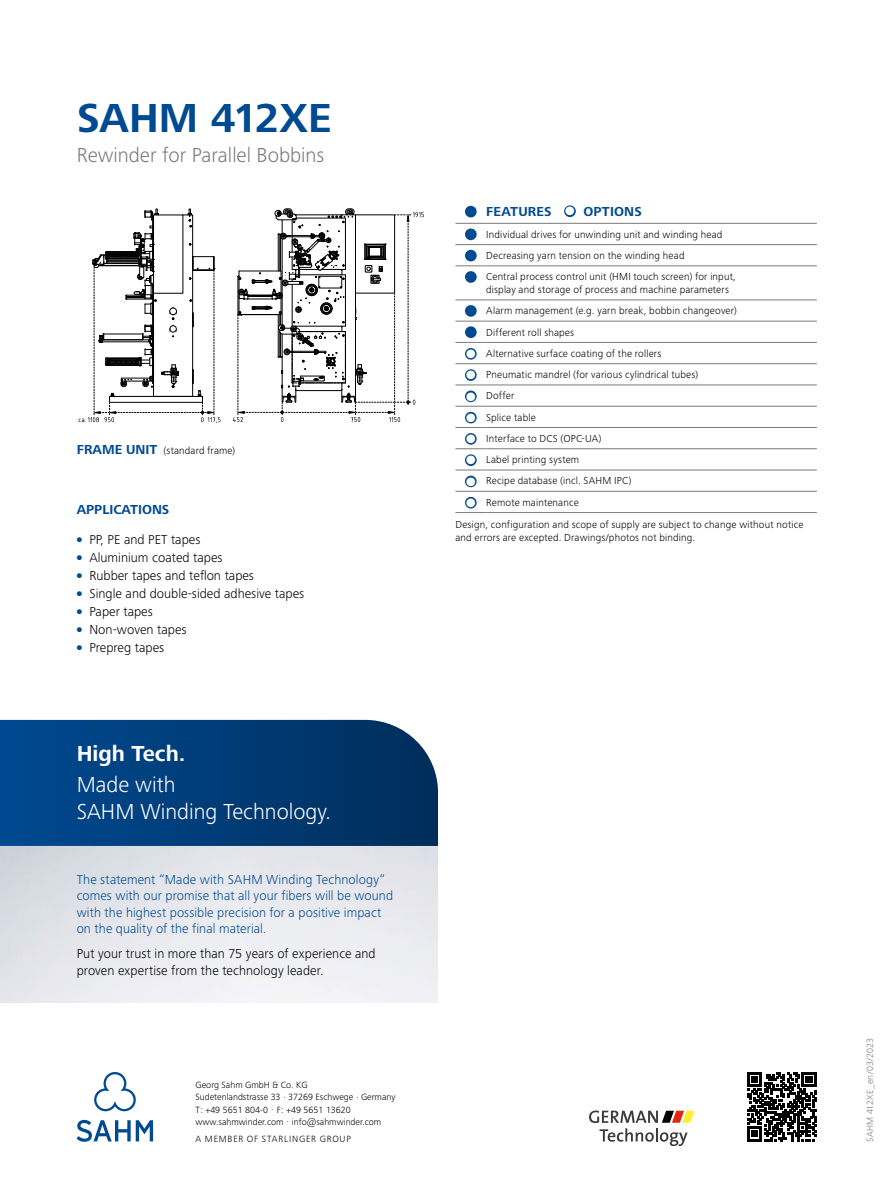
<style>
.page{position:relative;width:893px;height:1191px;background:#fff}
.page>*{position:absolute;margin:0;border:0;box-sizing:border-box;transform-origin:0 0}
.t1{font:700 42px "Frutiger Next LTW1 G";color:#004a92}
.t2{font:300 22.5px/27px "Frutiger Next LTW1 G";color:#fff}
.t3{font:700 22.5px "Frutiger Next LTW1 G";color:#fff}
.t4{font:300 21px "Frutiger Next LTW1 G";color:#7b7b7a}
.t5{font:300 13.5px/16.5px "Frutiger Next LTW1 G";color:#000}
.t6{font:300 13.5px/16.5px "Frutiger Next LTW1 G";letter-spacing:.01em;color:#004a92}
.t7{font:700 13.5px "Frutiger Next LTW1 G";letter-spacing:.005em;color:#004a92}
.t8{font:300 10.5px/13.5px "Frutiger Next LTW1 G";letter-spacing:.015em;color:#000}
.t9{font:300 9.3px/12.3px "Frutiger Next LTW1 G";color:#000}
.t10{font:300 9.3px "Frutiger Next LTW1 G";letter-spacing:.085em;color:#000}
.t11{font:300 9.3px "Frutiger Next LTW1 G";letter-spacing:.02em;color:#7b7b7a}
.s1{font-weight:700;font-size:13.5px;color:#004a92}
.s2{color:#004a92}
</style>
<div class="page">
<svg style="left:77px;top:1119px;width:76px;height:22px"></svg>
<svg style="left:94px;top:1072px;width:42px;height:39px"></svg>
<svg style="left:589px;top:1110px;width:105px;height:36px"></svg>
<svg style="left:0;top:720px;width:438px;height:126px;background:#054079"></svg>
<svg style="left:747px;top:1072px;width:69px;height:69px"></svg>
<hr style="left:455px;top:223px;width:31px;height:1px;background:#7b7b7a">
<hr style="left:486px;top:223px;width:331px;height:1px;background:#7b7b7a">
<hr style="left:455px;top:244px;width:31px;height:1px;background:#7b7b7a">
<hr style="left:486px;top:244px;width:331px;height:1px;background:#7b7b7a">
<hr style="left:455px;top:299px;width:31px;height:1px;background:#7b7b7a">
<hr style="left:486px;top:299px;width:331px;height:1px;background:#7b7b7a">
<hr style="left:455px;top:265px;width:31px;height:1px;background:#7b7b7a">
<hr style="left:486px;top:265px;width:331px;height:1px;background:#7b7b7a">
<hr style="left:455px;top:321px;width:31px;height:1px;background:#7b7b7a">
<hr style="left:486px;top:321px;width:331px;height:1px;background:#7b7b7a">
<hr style="left:455px;top:427px;width:31px;height:1px;background:#7b7b7a">
<hr style="left:486px;top:427px;width:331px;height:1px;background:#7b7b7a">
<hr style="left:455px;top:363px;width:31px;height:1px;background:#7b7b7a">
<hr style="left:486px;top:363px;width:331px;height:1px;background:#7b7b7a">
<hr style="left:455px;top:384px;width:31px;height:1px;background:#7b7b7a">
<hr style="left:486px;top:384px;width:331px;height:1px;background:#7b7b7a">
<hr style="left:455px;top:406px;width:31px;height:1px;background:#7b7b7a">
<hr style="left:486px;top:406px;width:331px;height:1px;background:#7b7b7a">
<hr style="left:455px;top:469px;width:31px;height:1px;background:#7b7b7a">
<hr style="left:486px;top:469px;width:331px;height:1px;background:#7b7b7a">
<hr style="left:455px;top:491px;width:31px;height:1px;background:#7b7b7a">
<hr style="left:486px;top:491px;width:331px;height:1px;background:#7b7b7a">
<hr style="left:455px;top:512px;width:31px;height:1px;background:#7b7b7a">
<hr style="left:486px;top:512px;width:331px;height:1px;background:#7b7b7a">
<hr style="left:455px;top:342px;width:31px;height:1px;background:#7b7b7a">
<hr style="left:455px;top:448px;width:31px;height:1px;background:#7b7b7a">
<hr style="left:486px;top:342px;width:331px;height:1px;background:#7b7b7a">
<hr style="left:486px;top:448px;width:331px;height:1px;background:#7b7b7a">
<svg style="left:79px;top:209px;width:141px;height:214px"></svg>
<svg style="left:233px;top:208px;width:191px;height:214px"></svg>
<h1 class="t1" style="left:77px;top:94px;width:256px">SAHM 412XE</h1>
<h3 class="t4" style="left:77px;top:143px;width:249px">Rewinder for Parallel Bobbins</h3>
<p class="t8" style="left:77px;top:444px;width:160px"><span class="s1">FRAME UNIT</span> (standard frame)</p>
<p class="t7" style="left:77px;top:501px;width:94px">APPLICATIONS</p>
<p class="t5" style="left:77px;top:531px;width:125px"><sup>●</sup> PP, PE and PET tapes</p>
<p class="t5" style="left:77px;top:549px;width:147px"><sup>●</sup> Aluminium coated tapes</p>
<p class="t5" style="left:77px;top:567px;width:179px"><sup>●</sup> Rubber tapes and teflon tapes</p>
<p class="t5" style="left:77px;top:585px;width:229px"><sup>●</sup> Single and double-sided adhesive tapes</p>
<p class="t5" style="left:77px;top:603px;width:78px"><sup>●</sup> Paper tapes</p>
<p class="t5" style="left:77px;top:621px;width:111px"><sup>●</sup> Non-woven tapes</p>
<p class="t5" style="left:77px;top:639px;width:89px"><sup>●</sup> Prepreg tapes</p>
<h2 class="t3" style="left:77px;top:741px;width:110px">High Tech.</h2>
<h2 class="t2" style="left:77px;top:771px;width:256px">Made with<br>SAHM Winding Technology.</h2>
<p class="t6" style="left:77px;top:870px;width:318px">The statement “Made with SAHM Winding Technology“ comes with our promise that all your fibers will be wound with the highest possible precision for a positive impact on the quality of the final material.</p>
<p class="t5" style="left:77px;top:945px;width:300px">Put your trust in more than 75 years of experience and proven expertise from the technology leader.</p>
<p class="t9" style="left:196px;top:1078px;width:201px">Georg Sahm GmbH &amp; Co. KG<br>Sudetenlandstrasse 33 . 37269 Eschwege . Germany T: +49 5651 804-0 . F: +49 5651 13620 www.sahmwinder.com . info@sahmwinder.com</p>
<p class="t10" style="left:196px;top:1133px;width:157px">A MEMBER OF STARLINGER GROUP</p>
<p class="t7" style="left:466px;top:204px;width:177px">● FEATURES ● OPTIONS</p>
<p class="t8" style="left:466px;top:227px;width:258px"><span class="s2">●</span> Individual drives for unwinding unit and winding head</p>
<p class="t8" style="left:466px;top:249px;width:220px"><span class="s2">●</span> Decreasing yarn tension on the winding head</p>
<p class="t8" style="left:486px;top:270px;width:251px;text-indent:-20px"><span class="s2">●</span> Central process control unit (HMI touch screen) for input, display and storage of process and machine parameters</p>
<p class="t8" style="left:466px;top:304px;width:272px"><span class="s2">●</span> Alarm management (e.g. yarn break, bobbin changeover)</p>
<p class="t8" style="left:466px;top:325px;width:110px"><span class="s2">●</span> Different roll shapes</p>
<p class="t8" style="left:466px;top:346px;width:197px"><span class="s2">●</span> Alternative surface coating of the rollers</p>
<p class="t8" style="left:466px;top:368px;width:234px"><span class="s2">●</span> Pneumatic mandrel (for various cylindrical tubes)</p>
<p class="t8" style="left:466px;top:389px;width:50px"><span class="s2">●</span> Doffer</p>
<p class="t8" style="left:466px;top:410px;width:71px"><span class="s2">●</span> Splice table</p>
<p class="t8" style="left:466px;top:432px;width:137px"><span class="s2">●</span> Interface to DCS (OPC-UA)</p>
<p class="t8" style="left:466px;top:453px;width:115px"><span class="s2">●</span> Label printing system</p>
<p class="t8" style="left:466px;top:474px;width:167px"><span class="s2">●</span> Recipe database (incl. SAHM IPC)</p>
<p class="t8" style="left:455px;top:491px;width:350px;line-height:22px;text-indent:11px"><span class="s2">●</span> Remote maintenance<br>Design, configuration and scope of supply are subject to change without notice</p>
<p class="t8" style="left:455px;top:531px;width:241px">and errors are excepted. Drawings/photos not binding.</p>
<p class="t11" style="left:865px;top:1141px;width:105px;rotate:-90deg">SAHM 412XE_en/03/2023</p>
</div>
